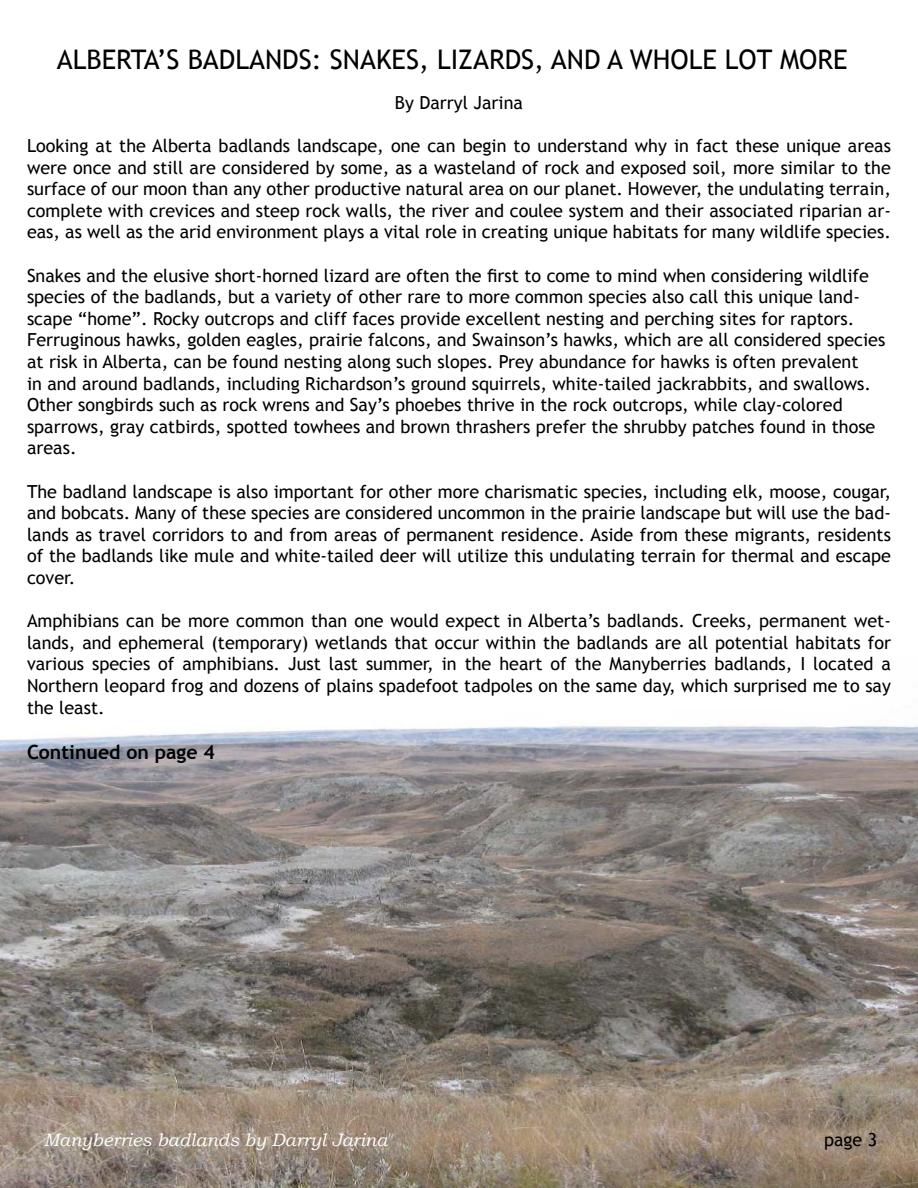
<style>
.page{position:relative;width:918px;height:1188px;background:#fff}
.page>*{position:absolute;margin:0;border:0;box-sizing:border-box;transform-origin:0 0}
.t1{font:27px "Trebuchet MS";color:#000}
.t2{font:700 19.5px "Trebuchet MS";color:#000}
.t3{font:18px/21.6px "Trebuchet MS";color:#000;text-align:justify}
.t4{font:italic 18px "Bookman Old Style";color:#fff}
</style>
<div class="page">
<img style="left:0;top:725px;width:918px;height:463px">
<h1 class="t1" style="left:57px;top:43px;width:792px">Alberta’s Badlands: Snakes, Lizards, and a Whole Lot More</h1>
<p class="t3" style="left:395px;top:92px;width:130px">By Darryl Jarina</p>
<p class="t3" style="left:27px;top:135px;width:865px">Looking at the Alberta badlands landscape, one can begin to understand why in fact these unique areas were once and still are considered by some, as a wasteland of rock and exposed soil, more similar to the surface of our moon than any other productive natural area on our planet. However, the undulating terrain, complete with crevices and steep rock walls, the river and coulee system and their associated riparian ar&shy;eas, as well as the arid environment plays a vital role in creating unique habitats for many wildlife species.</p>
<p class="t3" style="left:27px;top:265px;width:860px;text-align:left">Snakes and the elusive short-horned lizard are often the first to come to mind when considering wildlife species of the badlands, but a variety of other rare to more common species also call this unique land&shy;scape “home”. Rocky outcrops and cliff faces provide excellent nesting and perching sites for raptors.<br>Ferruginous hawks, golden eagles, prairie falcons, and Swainson’s hawks, which are all considered species at risk in Alberta, can be found nesting along such slopes. Prey abundance for hawks is often prevalent<br>in and around badlands, including Richardson’s ground squirrels, white-tailed jackrabbits, and swallows.<br>Other songbirds such as rock wrens and Say’s phoebes thrive in the rock outcrops, while clay-colored sparrows, gray catbirds, spotted towhees and brown thrashers prefer the shrubby patches found in those areas.</p>
<p class="t3" style="left:27px;top:481px;width:865px">The badland landscape is also important for other more charismatic species, including elk, moose, cougar, and bobcats. Many of these species are considered uncommon in the prairie landscape but will use the bad&shy;lands as travel corridors to and from areas of permanent residence. Aside from these migrants, residents of the badlands like mule and white-tailed deer will utilize this undulating terrain for thermal and escape cover.</p>
<p class="t3" style="left:27px;top:610px;width:866px">Amphibians can be more common than one would expect in Alberta’s badlands. Creeks, permanent wet&shy;lands, and ephemeral (temporary) wetlands that occur within the badlands are all potential habitats for various species of amphibians. Just last summer, in the heart of the Manyberries badlands, I located a Northern leopard frog and dozens of plains spadefoot tadpoles on the same day, which surprised me to say the least.</p>
<p class="t2" style="left:27px;top:740px;width:189px">Continued on page 4</p>
<p class="t4" style="left:44px;top:1127px;width:345px">Manyberries badlands by Darryl Jarina</p>
<p class="t3" style="left:824px;top:1129px;width:55px">page 3</p>
</div>
